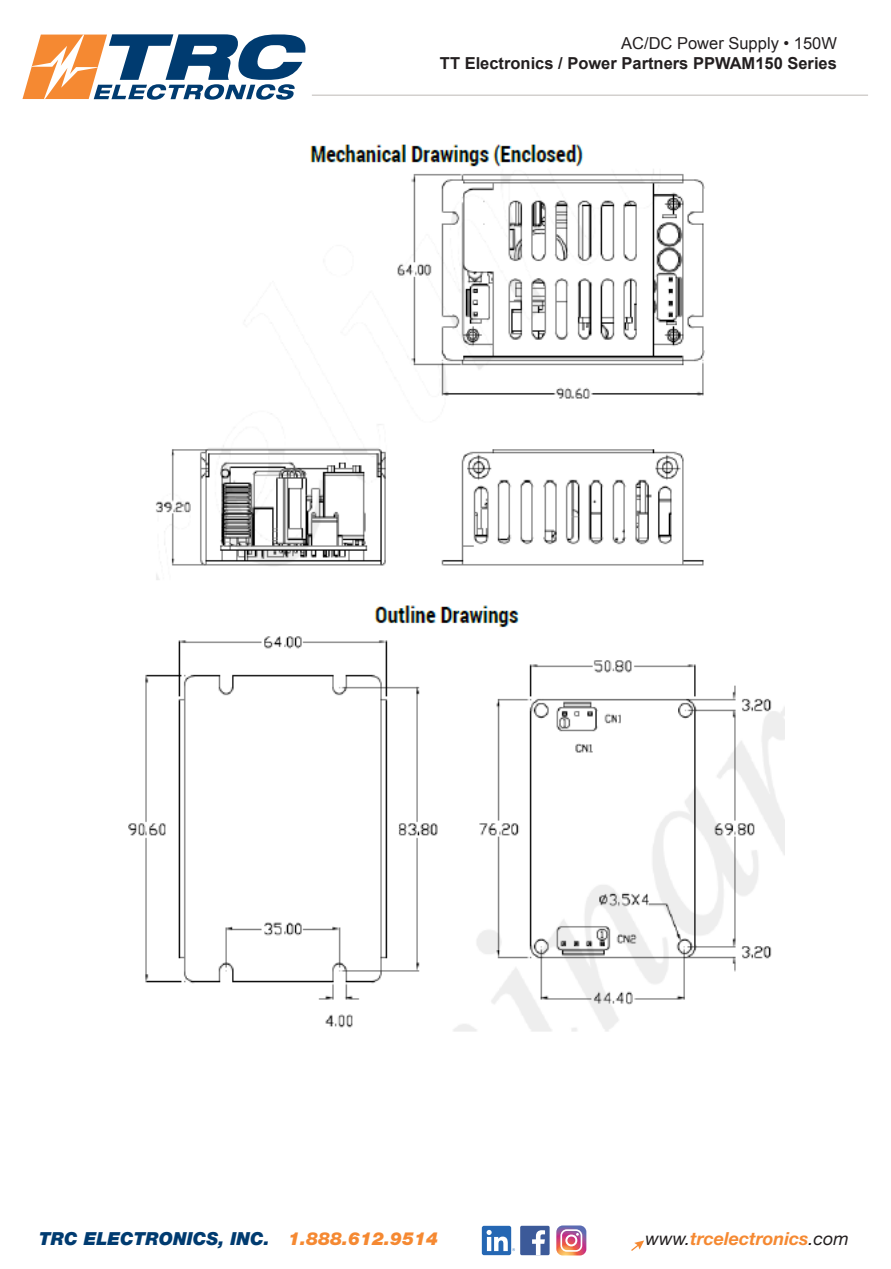
<style>
.page{position:relative;width:891px;height:1269px;background:#fff}
.page>*{position:absolute;margin:0;border:0;box-sizing:border-box;transform-origin:0 0}
.t1{font:italic 900 18px "Helvetica Neue LT Std";color:#003b70}
.t2{font:italic 700 18px "Helvetica Neue LT Std";color:#f58932}
.t3{font:700 16.5px/19.8px "Arial";color:#231f20;text-align:right}
.s1{font-weight:400}
.s2{color:#f58932}
.s3{font-weight:400;color:#231f20}
</style>
<div class="page">
<hr style="left:312px;top:94px;width:556px;height:2px;background:#d3d0ce">
<svg style="left:631px;top:1240px;width:13px;height:11px"></svg>
<div style="left:520px;top:1226px;width:30px;height:29px;background:#3c5a99;border-radius:2px"></div>
<svg style="left:532px;top:1230px;width:13px;height:25px"></svg>
<div style="left:482px;top:1226px;width:29px;height:29px;background:#2567b3;border-radius:2px"></div>
<svg style="left:487px;top:1230px;width:28px;height:21px"></svg>
<svg style="left:556px;top:1225px;width:30px;height:30px"></svg>
<img style="left:128px;top:144px;width:657px;height:888px">
<svg style="left:22px;top:34px;width:284px;height:66px"></svg>
<p class="t3" style="left:440px;top:34px;width:399px"><span class="s1">AC/DC Power Supply • 150W<br></span>TT Electronics / Power Partners PPWAM150 Series</p>
<p class="t1" style="left:39px;top:1227px;width:401px">TRC ELECTRONICS, INC. <span class="s2">1.888.612.9514</span></p>
<p class="t2" style="left:645px;top:1227px;width:205px"><span class="s3">www.</span>trcelectronics<span class="s3">.com</span></p>
</div>
